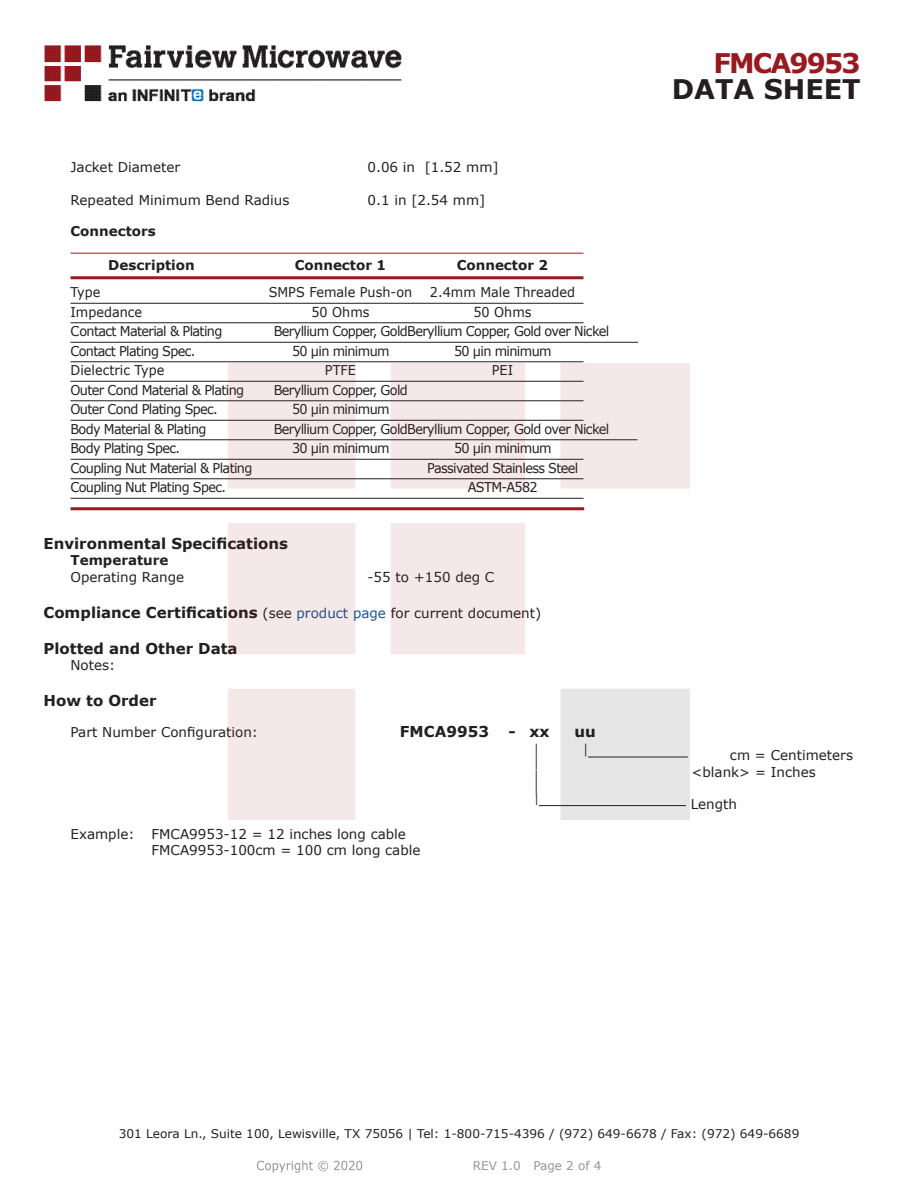
<style>
.page{position:relative;width:918px;height:1188px;background:#fff}
.page>*{position:absolute;margin:0;border:0;box-sizing:border-box;transform-origin:0 0}
.t1{font:700 27px "Verdana";color:#231f20}
.FM{font:700 27px "Verdana";letter-spacing:-.07em;color:#981a1e}
.Specs_Para{font:25.8px "Verdana";color:#231f20;scale:.39 1}
.Head1_for_Compliance{font:700 15px "Verdana";color:#231f20}
.Head1{font:700 15px "Verdana";color:#231f20}
.Specs_Para-2{font:700 15px "Verdana";color:#231f20}
.Table_Body_Connector{font:13.5px "Verdana";letter-spacing:-.05em;color:#231f20;scale:.95 1}
.Specs_Para-3{font:13.5px "Verdana";color:#231f20}
.Table_Body_Connector-2{font:13.5px "Verdana";color:#231f20;scale:.95 1}
.Table_Header_Connect{font:700 13.5px "Verdana";color:#231f20}
.Head2_after_Head1{font:700 13.5px "Verdana";color:#231f20}
.Head2{font:700 13.5px "Verdana";color:#231f20}
.Specs_Para-4{font:13.5px "Verdana";color:#231f20;scale:.75 1}
.t2{font:12px "Verdana";color:#231f20}
.REV_Info{font:12px "Verdana";color:#939598}
.Specs_Para-5{font:11.25px "Verdana";color:#231f20;scale:.86 1}
.s1{font-weight:400;font-size:13.5px}
.s2{font-weight:400;font-size:13.5px;color:#1a5392}
</style>
<div class="page">
<hr style="left:70px;top:253px;width:514px;height:1px;background:#981a1e">
<hr style="left:70px;top:276px;width:514px;height:3px;background:#981a1e">
<hr style="left:70px;top:303px;width:514px;height:1px;background:#231f20">
<hr style="left:70px;top:323px;width:514px;height:1px;background:#231f20">
<hr style="left:70px;top:342px;width:568px;height:1px;background:#231f20">
<hr style="left:70px;top:362px;width:514px;height:1px;background:#231f20">
<hr style="left:70px;top:381px;width:514px;height:1px;background:#231f20">
<hr style="left:70px;top:401px;width:514px;height:1px;background:#231f20">
<hr style="left:70px;top:420px;width:514px;height:1px;background:#231f20">
<hr style="left:70px;top:440px;width:568px;height:1px;background:#231f20">
<hr style="left:70px;top:459px;width:514px;height:1px;background:#231f20">
<hr style="left:70px;top:479px;width:514px;height:1px;background:#231f20">
<hr style="left:70px;top:498px;width:514px;height:1px;background:#231f20">
<hr style="left:70px;top:507px;width:514px;height:3px;background:#981a1e">
<img style="left:257px;top:1160px;width:106px;height:13px">
<img style="left:228px;top:364px;width:462px;height:456px">
<img style="left:44px;top:45px;width:358px;height:57px">
<p class="Specs_Para-3" style="left:70px;top:158px;width:111px">Jacket Diameter</p>
<p class="Specs_Para-3" style="left:368px;top:158px;width:133px">0.06 in [1.52 mm]</p>
<p class="Specs_Para-3" style="left:70px;top:191px;width:220px">Repeated Minimum Bend Radius</p>
<p class="Specs_Para-3" style="left:368px;top:191px;width:119px">0.1 in [2.54 mm]</p>
<p class="Head2" style="left:70px;top:221px;width:87px">Connectors</p>
<p class="Table_Header_Connect" style="left:108px;top:256px;width:88px">Description</p>
<p class="Table_Header_Connect" style="left:295px;top:256px;width:93px">Connector 1</p>
<p class="Table_Header_Connect" style="left:457px;top:256px;width:93px">Connector 2</p>
<p class="Table_Body_Connector" style="left:70px;top:283px;width:33px">Type</p>
<p class="Table_Body_Connector-2" style="left:269px;top:283px;width:153px">SMPS Female Push-on</p>
<p class="Table_Body_Connector-2" style="left:430px;top:283px;width:154px">2.4mm Male Threaded</p>
<p class="Table_Body_Connector-2" style="left:70px;top:303px;width:77px">Impedance</p>
<p class="Table_Body_Connector" style="left:311px;top:303px;width:63px">50 Ohms</p>
<p class="Table_Body_Connector" style="left:473px;top:303px;width:63px">50 Ohms</p>
<p class="Table_Body_Connector" style="left:70px;top:322px;width:161px">Contact Material &amp; Plating</p>
<p class="Table_Body_Connector" style="left:274px;top:322px;width:355px">Beryllium Copper, GoldBeryllium Copper, Gold over Nickel</p>
<p class="Table_Body_Connector" style="left:70px;top:342px;width:133px">Contact Plating Spec.</p>
<p class="Table_Body_Connector" style="left:292px;top:342px;width:104px">50 µin minimum</p>
<p class="Table_Body_Connector" style="left:454px;top:342px;width:104px">50 µin minimum</p>
<p class="Table_Body_Connector-2" style="left:70px;top:361px;width:100px">Dielectric Type</p>
<p class="Table_Body_Connector" style="left:325px;top:361px;width:34px">PTFE</p>
<p class="Table_Body_Connector" style="left:492px;top:361px;width:24px">PEI</p>
<p class="Table_Body_Connector" style="left:70px;top:381px;width:184px">Outer Cond Material &amp; Plating</p>
<p class="Table_Body_Connector" style="left:274px;top:381px;width:143px">Beryllium Copper, Gold</p>
<p class="Table_Body_Connector" style="left:70px;top:400px;width:157px">Outer Cond Plating Spec.</p>
<p class="Table_Body_Connector" style="left:292px;top:400px;width:104px">50 µin minimum</p>
<p class="Table_Body_Connector" style="left:70px;top:420px;width:145px">Body Material &amp; Plating</p>
<p class="Table_Body_Connector" style="left:274px;top:420px;width:355px">Beryllium Copper, GoldBeryllium Copper, Gold over Nickel</p>
<p class="Table_Body_Connector" style="left:70px;top:439px;width:117px">Body Plating Spec.</p>
<p class="Table_Body_Connector" style="left:292px;top:439px;width:104px">30 µin minimum</p>
<p class="Table_Body_Connector" style="left:454px;top:439px;width:104px">50 µin minimum</p>
<p class="Table_Body_Connector" style="left:70px;top:459px;width:193px">Coupling Nut Material &amp; Plating</p>
<p class="Table_Body_Connector" style="left:427px;top:459px;width:160px">Passivated Stainless Steel</p>
<p class="Table_Body_Connector" style="left:70px;top:478px;width:165px">Coupling Nut Plating Spec.</p>
<p class="Table_Body_Connector" style="left:468px;top:478px;width:75px">ASTM-A582</p>
<p class="FM" style="left:714px;top:44px;width:149px">FMCA9953</p>
<p class="t1" style="left:672px;top:70px;width:191px">DATA SHEET</p>
<p class="Head1" style="left:44px;top:533px;width:246px">Environmental Specifications</p>
<p class="Head2_after_Head1" style="left:70px;top:551px;width:100px">Temperature</p>
<p class="Specs_Para-3" style="left:70px;top:567px;width:115px">Operating Range</p>
<p class="Specs_Para-3" style="left:368px;top:567px;width:128px">-55 to +150 deg C</p>
<p class="Head1_for_Compliance" style="left:44px;top:602px;width:499px">Compliance Certifications <span class="s1">(see</span> <span class="s2">product page</span> <span class="s1">for current document)</span></p>
<p class="Head1_for_Compliance" style="left:44px;top:638px;width:196px">Plotted and Other Data</p>
<p class="Specs_Para-3" style="left:70px;top:656px;width:46px">Notes:</p>
<p class="Head1_for_Compliance" style="left:44px;top:690px;width:115px">How to Order</p>
<p class="Specs_Para-3" style="left:70px;top:723px;width:189px">Part Number Configuration:</p>
<p class="Specs_Para-2" style="left:400px;top:721px;width:91px">FMCA9953</p>
<p class="Specs_Para-2" style="left:509px;top:721px;width:43px">- xx</p>
<p class="Specs_Para-2" style="left:575px;top:721px;width:23px">uu</p>
<p class="Specs_Para-4" style="left:534px;top:740px;width:8px">|</p>
<p class="Specs_Para-4" style="left:584px;top:740px;width:8px">|</p>
<p class="Specs_Para-3" style="left:730px;top:746px;width:125px">cm = Centimeters</p>
<p class="Specs_Para-4" style="left:534px;top:753px;width:8px">|</p>
<p class="Specs_Para-3" style="left:692px;top:762px;width:126px">&lt;blank&gt; = Inches</p>
<p class="Specs_Para" style="left:534px;top:763px;width:13px">|</p>
<p class="Specs_Para-5" style="left:534px;top:792px;width:7px">|</p>
<p class="Specs_Para-3" style="left:691px;top:795px;width:48px">Length</p>
<p class="Specs_Para-3" style="left:70px;top:824px;width:66px">Example:</p>
<p class="Specs_Para-3" style="left:152px;top:824px;width:256px">FMCA9953-12 = 12 inches long cable</p>
<p class="Specs_Para-3" style="left:152px;top:841px;width:271px">FMCA9953-100cm = 100 cm long cable</p>
<p class="t2" style="left:119px;top:1125px;width:682px">301 Leora Ln., Suite 100, Lewisville, TX 75056 | Tel: 1-800-715-4396 / (972) 649-6678 / Fax: (972) 649-6689</p>
<p class="REV_Info" style="left:473px;top:1157px;width:130px">REV 1.0 Page 2 of 4</p>
</div>
